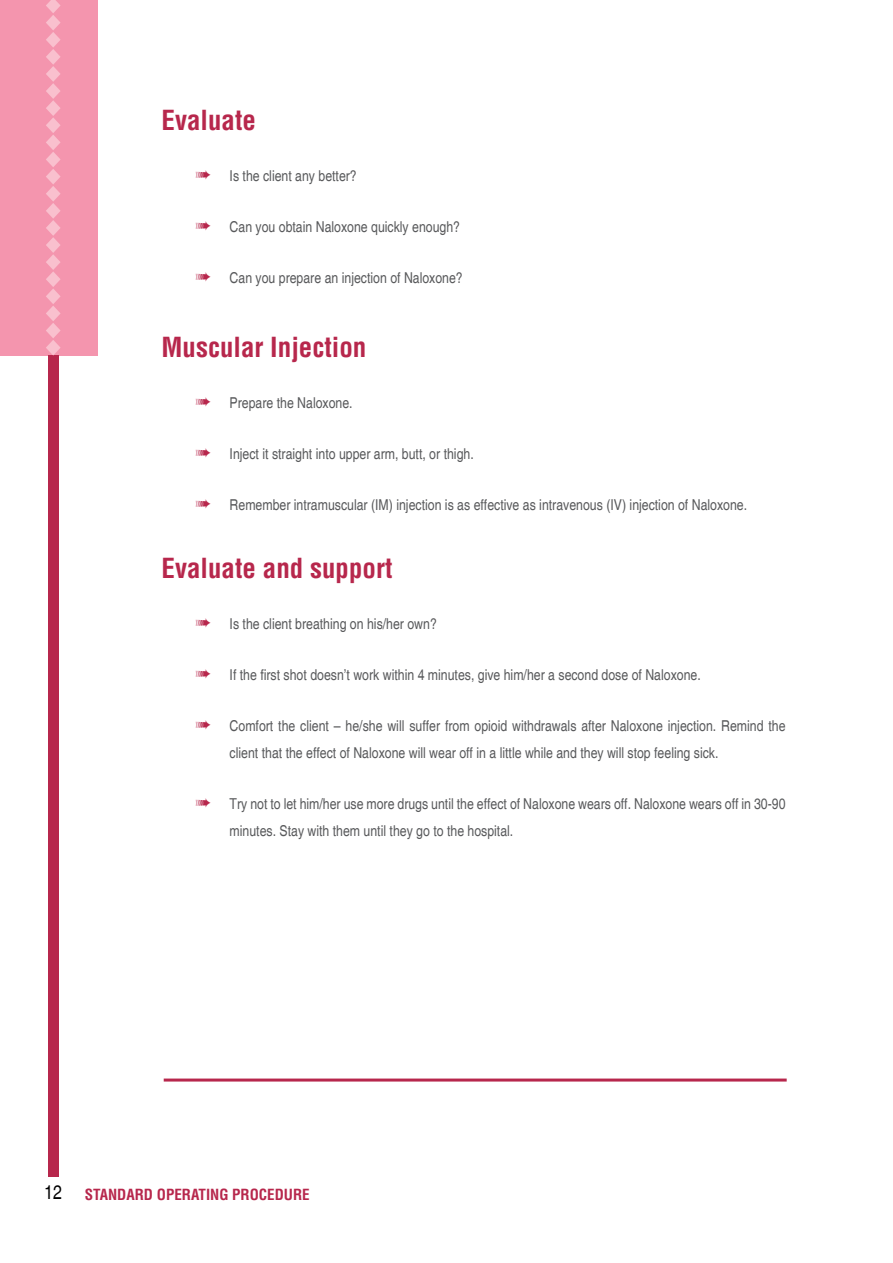
<style>
.page{position:relative;width:893px;height:1263px;background:#fff}
.page>*{position:absolute;margin:0;border:0;box-sizing:border-box;transform-origin:0 0}
.t1{font:700 condensed 27px "Helvetica";color:#b7274c}
.t2{font:condensed 19.5px "Helvetica";color:#000}
.t3{font:condensed 15px/27px "Helvetica";color:#58595b}
.t4{font:700 condensed 15px "Helvetica";color:#b7274c}
</style>
<div class="page">
<div style="left:0;top:0;width:97px;height:355px;background:#f495ae"></div>
<div style="left:48px;top:356px;width:10px;height:821px;background:#b7274c"></div>
<svg style="left:46px;top:0;width:15px;height:355px"></svg>
<hr style="left:164px;top:1078px;width:623px;height:3px;background:#b7274c">
<h1 class="t1" style="left:162px;top:103px;width:96px">Evaluate</h1>
<p class="t3" style="left:230px;top:162px;width:129px">Is the client any better?</p>
<p class="t3" style="left:230px;top:213px;width:232px">Can you obtain Naloxone quickly enough?</p>
<p class="t3" style="left:230px;top:264px;width:235px">Can you prepare an injection of Naloxone?</p>
<h1 class="t1" style="left:162px;top:330px;width:206px">Muscular Injection</h1>
<p class="t3" style="left:230px;top:389px;width:125px">Prepare the Naloxone.</p>
<p class="t3" style="left:230px;top:440px;width:246px">Inject it straight into upper arm, butt, or thigh.</p>
<p class="t3" style="left:230px;top:491px;width:519px">Remember intramuscular (IM) injection is as effective as intravenous (IV) injection of Naloxone.</p>
<h1 class="t1" style="left:162px;top:551px;width:232px">Evaluate and support</h1>
<p class="t3" style="left:230px;top:611px;width:209px">Is the client breathing on his/her own?</p>
<p class="t3" style="left:230px;top:662px;width:473px">If the first shot doesn’t work within 4 minutes, give him/her a second dose of Naloxone.</p>
<p class="t3" style="left:230px;top:713px;width:557px">Comfort the client – he/she will suffer from opioid withdrawals after Naloxone injection. Remind the client that the effect of Naloxone will wear off in a little while and they will stop feeling sick.</p>
<p class="t3" style="left:230px;top:791px;width:557px">Try not to let him/her use more drugs until the effect of Naloxone wears off. Naloxone wears off in 30-90 minutes. Stay with them until they go to the hospital.</p>
<h2 class="t2" style="left:44px;top:1181px;width:19px">12</h2>
<p class="t4" style="left:85px;top:1185px;width:227px">STANDARD OPERATING PROCEDURE</p>
</div>
